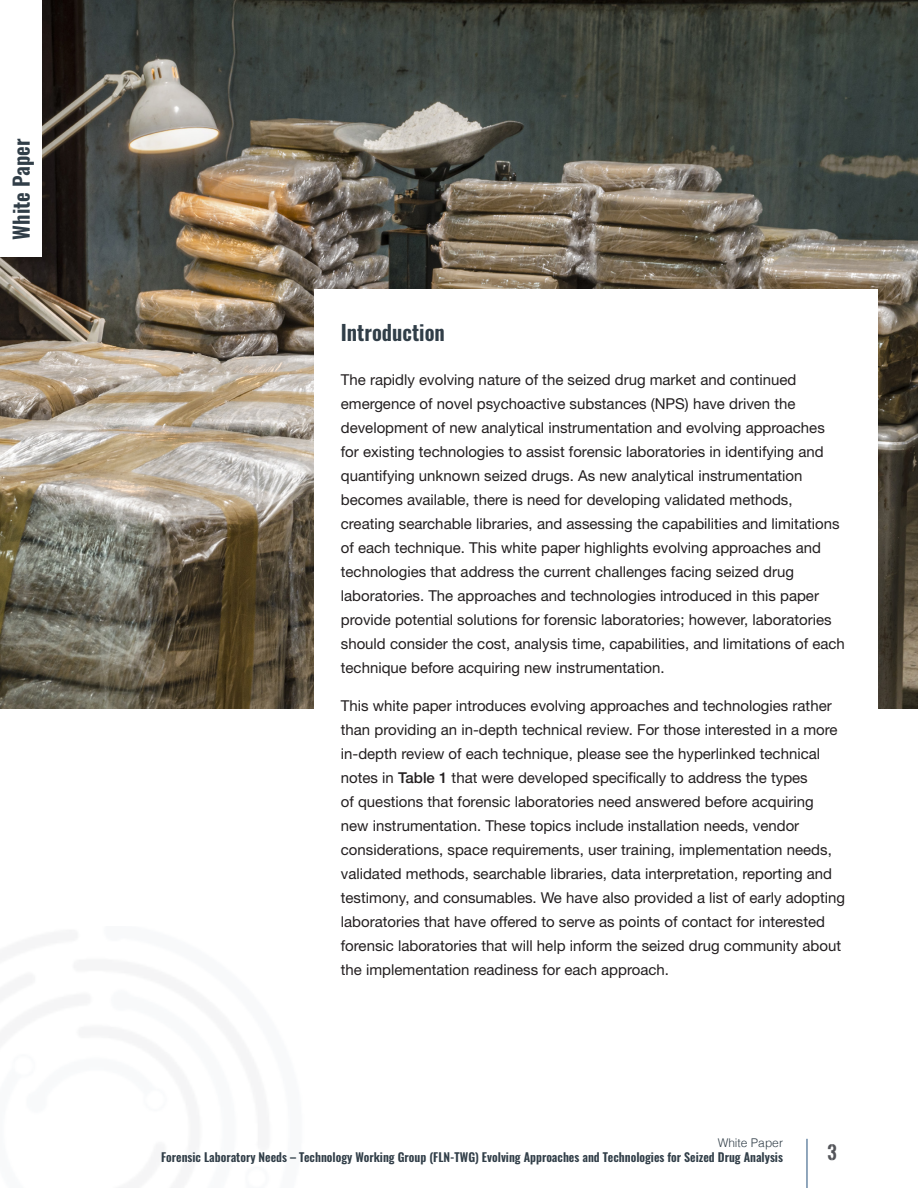
<style>
.page{position:relative;width:918px;height:1188px;background:#fff}
.page>*{position:absolute;margin:0;border:0;box-sizing:border-box;transform-origin:0 0}
.t1{font:600 21px "Oswald";color:#313e48}
.t2{font:700 18px "Oswald Stencil";color:#54555a}
.t3{font:15px/24px "Helvetica Neue LT Std";color:#231f20}
.t4{font:600 12px "Oswald";color:#313e48}
.t5{font:300 12px "Helvetica";color:#313e48}
.s1{font-weight:500}
</style>
<div class="page">
<hr style="left:806px;top:1139px;width:2px;height:49px;background:#6d8aa7">
<img style="left:0;top:0;width:918px;height:708px">
<div style="left:314px;top:290px;width:564px;height:773px;background:#fff"></div>
<div style="left:0;top:0;width:41px;height:256px;background:#fff"></div>
<h1 class="t1" style="left:7px;top:240px;width:103px;rotate:-90deg">White Paper</h1>
<h2 class="t1" style="left:341px;top:318px;width:106px">Introduction</h2>
<p class="t3" style="left:341px;top:367px;width:506px">The rapidly evolving nature of the seized drug market and continued emergence of novel psychoactive substances (NPS) have driven the development of new analytical instrumentation and evolving approaches for existing technologies to assist forensic laboratories in identifying and quantifying unknown seized drugs As new analytical instrumentation becomes available, there is need for developing validated methods, creating searchable libraries, and assessing the capabilities and limitations of each technique This white paper highlights evolving approaches and technologies that address the current challenges facing seized drug laboratories The approaches and technologies introduced in this paper provide potential solutions for forensic laboratories; however, laboratories should consider the cost, analysis time, capabilities, and limitations of each technique before acquiring new instrumentation</p>
<p class="t3" style="left:341px;top:693px;width:506px">This white paper introduces evolving approaches and technologies rather than providing an in-depth technical review For those interested in a more in-depth review of each technique, please see the hyperlinked technical notes in <span class="s1">Table 1</span> that were developed specifically to address the types<br>of questions that forensic laboratories need answered before acquiring new instrumentation These topics include installation needs, vendor considerations, space requirements, user training, implementation needs, validated methods, searchable libraries, data interpretation, reporting and testimony, and consumables We have also provided a list of early adopting laboratories that have offered to serve as points of contact for interested forensic laboratories that will help inform the seized drug community about the implementation readiness for each approach</p>
<p class="t5" style="left:718px;top:1133px;width:67px">White Paper</p>
<p class="t4" style="left:161px;top:1149px;width:623px">Forensic Laboratory Needs – Technology Working Group (FLN-TWG) Evolving Approaches and Technologies for Seized Drug Analysis</p>
<p class="t2" style="left:828px;top:1139px;width:11px">3</p>
</div>
